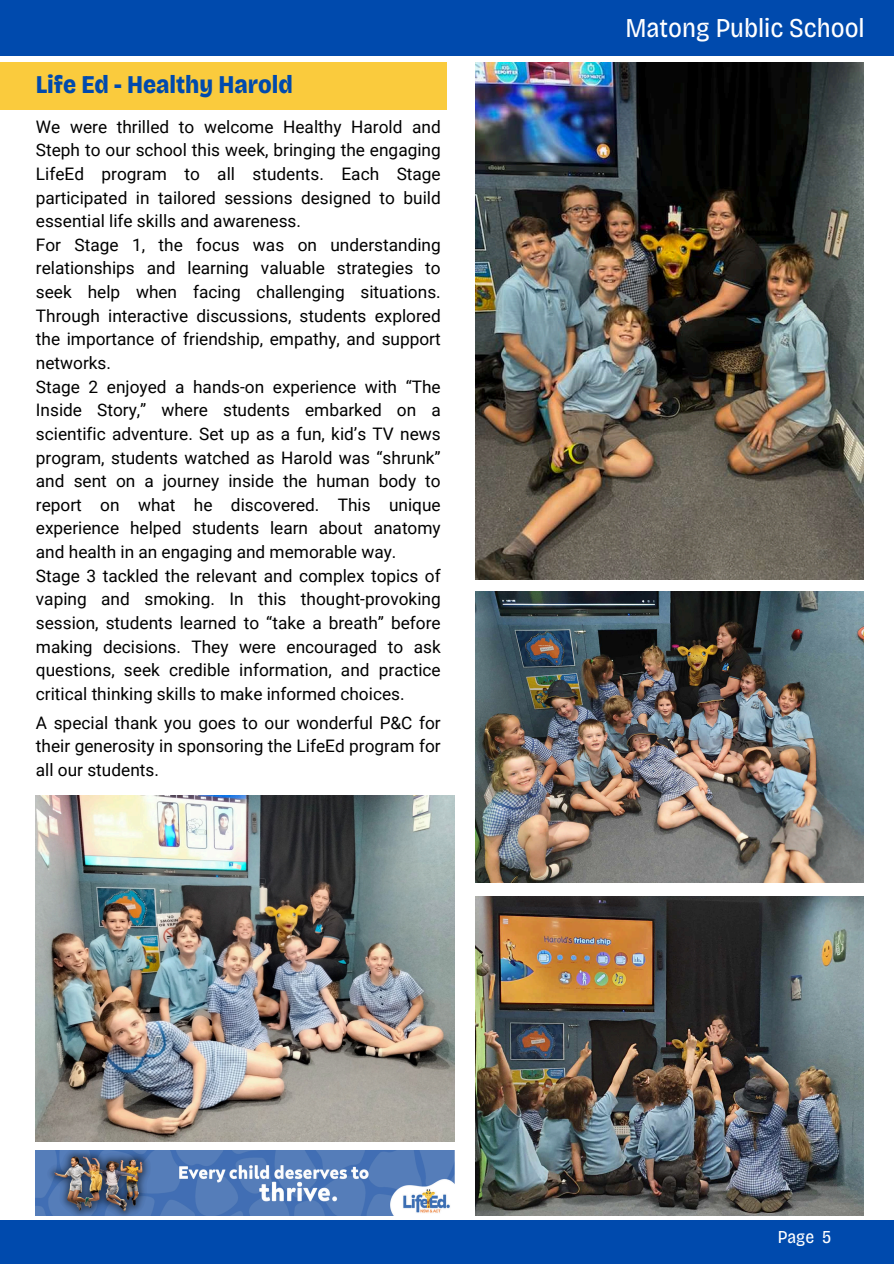
<style>
.page{position:relative;width:894px;height:1264px;background:#fff}
.page>*{position:absolute;margin:0;border:0;box-sizing:border-box;transform-origin:0 0}
.t1{font:semi-condensed 27.15px "Bricolage Grotesque";color:#fff}
.t2{font:800 semi-condensed 25.5px "Bricolage Grotesque";color:#004aad}
.t3{font:semi-condensed 18.15px "Bricolage Grotesque";color:#fff}
.t4{font:17.25px/23.7px "Roboto";color:#000;text-align:justify}
</style>
<div class="page">
<div style="left:0;top:0;width:893px;height:55px;background:#004aad"></div>
<div style="left:0;top:1220px;width:893px;height:43px;background:#004aad"></div>
<div style="left:0;top:62px;width:447px;height:48px;background:#facb3d"></div>
<img style="left:36px;top:795px;width:418px;height:346px">
<img style="left:476px;top:62px;width:387px;height:517px">
<img style="left:476px;top:591px;width:387px;height:291px">
<img style="left:476px;top:896px;width:387px;height:319px">
<img style="left:36px;top:1150px;width:418px;height:64px">
<p class="t2" style="left:36px;top:70px;width:258px">Life Ed - Healthy Harold</p>
<p class="t4" style="left:36px;top:115px;width:406px">We were thrilled to welcome Healthy Harold and Steph to our school this week, bringing the engaging LifeEd program to all students. Each Stage participated in tailored sessions designed to build essential life skills and awareness.</p>
<p class="t4" style="left:36px;top:233px;width:406px">For Stage 1, the focus was on understanding relationships and learning valuable strategies to seek help when facing challenging situations.<br>Through interactive discussions, students explored the importance of friendship, empathy, and support networks.</p>
<p class="t4" style="left:36px;top:375px;width:406px">Stage 2 enjoyed a hands-on experience with “The Inside Story,” where students embarked on a scientific adventure. Set up as a fun, kid’s TV news program, students watched as Harold was “shrunk” and sent on a journey inside the human body to report on what he discovered. This unique experience helped students learn about anatomy and health in an engaging and memorable way.</p>
<p class="t4" style="left:36px;top:564px;width:406px">Stage 3 tackled the relevant and complex topics of vaping and smoking. In this thought-provoking session, students learned to “take a breath” before making decisions. They were encouraged to ask questions, seek credible information, and practice critical thinking skills to make informed choices.</p>
<p class="t4" style="left:36px;top:711px;width:406px">A special thank you goes to our wonderful P&amp;C for their generosity in sponsoring the LifeEd program for all our students.</p>
<p class="t1" style="left:625px;top:12px;width:241px">Matong Public School</p>
<p class="t3" style="left:777px;top:1226px;width:55px">Page 5</p>
</div>
